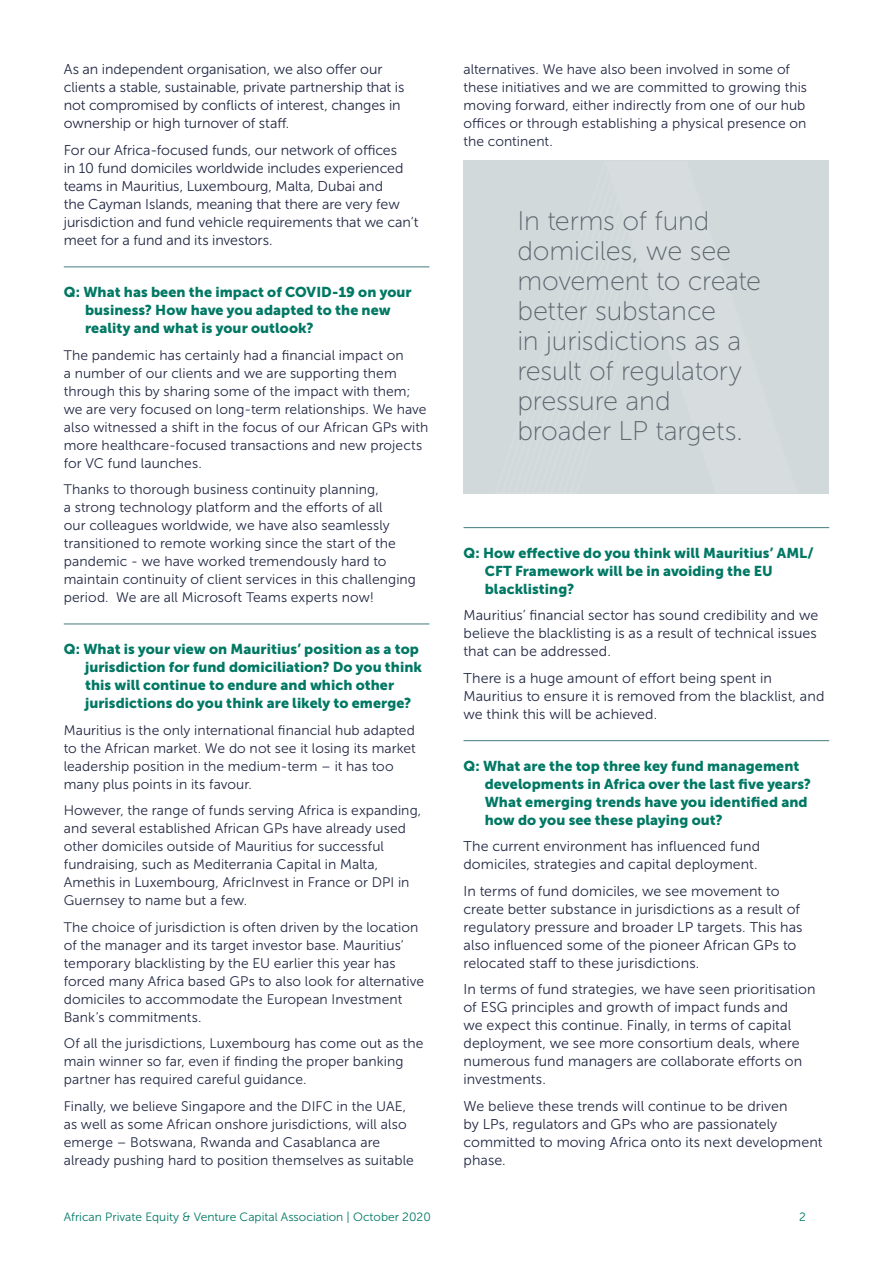
<style>
.page{position:relative;width:893px;height:1263px;background:#fff}
.page>*{position:absolute;margin:0;border:0;box-sizing:border-box;transform-origin:0 0}
.t1{font:27px/30px "Museo Sans 100";letter-spacing:-.01em;color:#5d6770}
.t2{font:14.25px/18px "Museo Sans 300";color:#222944}
.t3{font:14.25px/18px "Museo Sans 900";letter-spacing:.005em;color:#007864}
.t4{font:13.8px/18px "Museo Sans 300";letter-spacing:.005em;color:#222944}
.t5{font:12px "Museo Sans 300";color:#007864}
</style>
<div class="page">
<hr style="left:64px;top:266px;width:365px;height:1px;background:#457b7d">
<hr style="left:64px;top:623px;width:365px;height:1px;background:#457b7d">
<hr style="left:463px;top:527px;width:366px;height:1px;background:#457b7d">
<hr style="left:463px;top:740px;width:366px;height:1px;background:#457b7d">
<div style="left:463px;top:161px;width:366px;height:333px;background:#d2d9db"></div>
<p class="t2" style="left:64px;top:61px;width:342px">As an independent organisation, we also offer our clients a stable, sustainable, private partnership that is not compromised by conflicts of interest, changes in ownership or high turnover of staff.</p>
<p class="t2" style="left:64px;top:141px;width:356px">For our Africa-focused funds, our network of offices<br>in 10 fund domiciles worldwide includes experienced teams in Mauritius, Luxembourg, Malta, Dubai and<br>the Cayman Islands, meaning that there are very few jurisdiction and fund vehicle requirements that we can’t meet for a fund and its investors.</p>
<p class="t3" style="left:85px;top:283px;width:328px;text-indent:-21px">Q: What has been the impact of COVID-19 on your business? How have you adapted to the new reality and what is your outlook?</p>
<p class="t4" style="left:64px;top:346px;width:366px">The pandemic has certainly had a financial impact on<br>a number of our clients and we are supporting them through this by sharing some of the impact with them; we are very focused on long-term relationships. We have also witnessed a shift in the focus of our African GPs with more healthcare-focused transactions and new projects for VC fund launches.</p>
<p class="t4" style="left:64px;top:480px;width:354px">Thanks to thorough business continuity planning,<br>a strong technology platform and the efforts of all<br>our colleagues worldwide, we have also seamlessly transitioned to remote working since the start of the pandemic - we have worked tremendously hard to maintain continuity of client services in this challenging period. We are all Microsoft Teams experts now!</p>
<p class="t3" style="left:85px;top:640px;width:339px;text-indent:-21px">Q: What is your view on Mauritius’ position as a top jurisdiction for fund domiciliation? Do you think this will continue to endure and which other jurisdictions do you think are likely to emerge?</p>
<p class="t4" style="left:64px;top:721px;width:354px">Mauritius is the only international financial hub adapted to the African market. We do not see it losing its market leadership position in the medium-term – it has too many plus points in its favour.</p>
<p class="t4" style="left:64px;top:801px;width:359px">However, the range of funds serving Africa is expanding, and several established African GPs have already used other domiciles outside of Mauritius for successful fundraising, such as Mediterrania Capital in Malta, Amethis in Luxembourg, AfricInvest in France or DPI in Guernsey to name but a few.</p>
<p class="t4" style="left:64px;top:918px;width:362px">The choice of jurisdiction is often driven by the location of the manager and its target investor base. Mauritius’ temporary blacklisting by the EU earlier this year has forced many Africa based GPs to also look for alternative domiciles to accommodate the European Investment Bank’s commitments.</p>
<p class="t4" style="left:64px;top:1034px;width:361px">Of all the jurisdictions, Luxembourg has come out as the main winner so far, even if finding the proper banking partner has required careful guidance.</p>
<p class="t4" style="left:64px;top:1097px;width:352px">Finally, we believe Singapore and the DIFC in the UAE, as well as some African onshore jurisdictions, will also emerge – Botswana, Rwanda and Casablanca are already pushing hard to position themselves as suitable</p>
<p class="t4" style="left:463px;top:61px;width:345px">alternatives. We have also been involved in some of these initiatives and we are committed to growing this moving forward, either indirectly from one of our hub offices or through establishing a physical presence on the continent.</p>
<h1 class="t1" style="left:517px;top:206px;width:245px">In terms of fund domiciles, we see movement to create better substance<br>in jurisdictions as a result of regulatory pressure and broader LP targets.</h1>
<p class="t3" style="left:485px;top:544px;width:330px;text-indent:-21px">Q: How effective do you think will Mauritius’ AML/<br>CFT Framework will be in avoiding the EU blacklisting?</p>
<p class="t2" style="left:463px;top:606px;width:356px;text-align:justify">Mauritius’ financial sector has sound credibility and we believe the blacklisting is as a result of technical issues that can be addressed.</p>
<p class="t2" style="left:463px;top:669px;width:362px">There is a huge amount of effort being spent in<br>Mauritius to ensure it is removed from the blacklist, and we think this will be achieved.</p>
<p class="t3" style="left:485px;top:757px;width:328px;text-indent:-21px">Q: What are the top three key fund management developments in Africa over the last five years?<br>What emerging trends have you identified and how do you see these playing out?</p>
<p class="t2" style="left:463px;top:837px;width:298px">The current environment has influenced fund domiciles, strategies and capital deployment.</p>
<p class="t2" style="left:463px;top:882px;width:341px">In terms of fund domiciles, we see movement to create better substance in jurisdictions as a result of regulatory pressure and broader LP targets. This has also influenced some of the pioneer African GPs to relocated staff to these jurisdictions.</p>
<p class="t2" style="left:463px;top:980px;width:353px">In terms of fund strategies, we have seen prioritisation of ESG principles and growth of impact funds and<br>we expect this continue. Finally, in terms of capital deployment, we see more consortium deals, where numerous fund managers are collaborate efforts on investments.</p>
<p class="t2" style="left:463px;top:1097px;width:361px">We believe these trends will continue to be driven<br>by LPs, regulators and GPs who are passionately committed to moving Africa onto its next development phase.</p>
<p class="t5" style="left:64px;top:1210px;width:369px">African Private Equity &amp; Venture Capital Association | October 2020</p>
<p class="t5" style="left:799px;top:1210px;width:8px">2</p>
</div>
